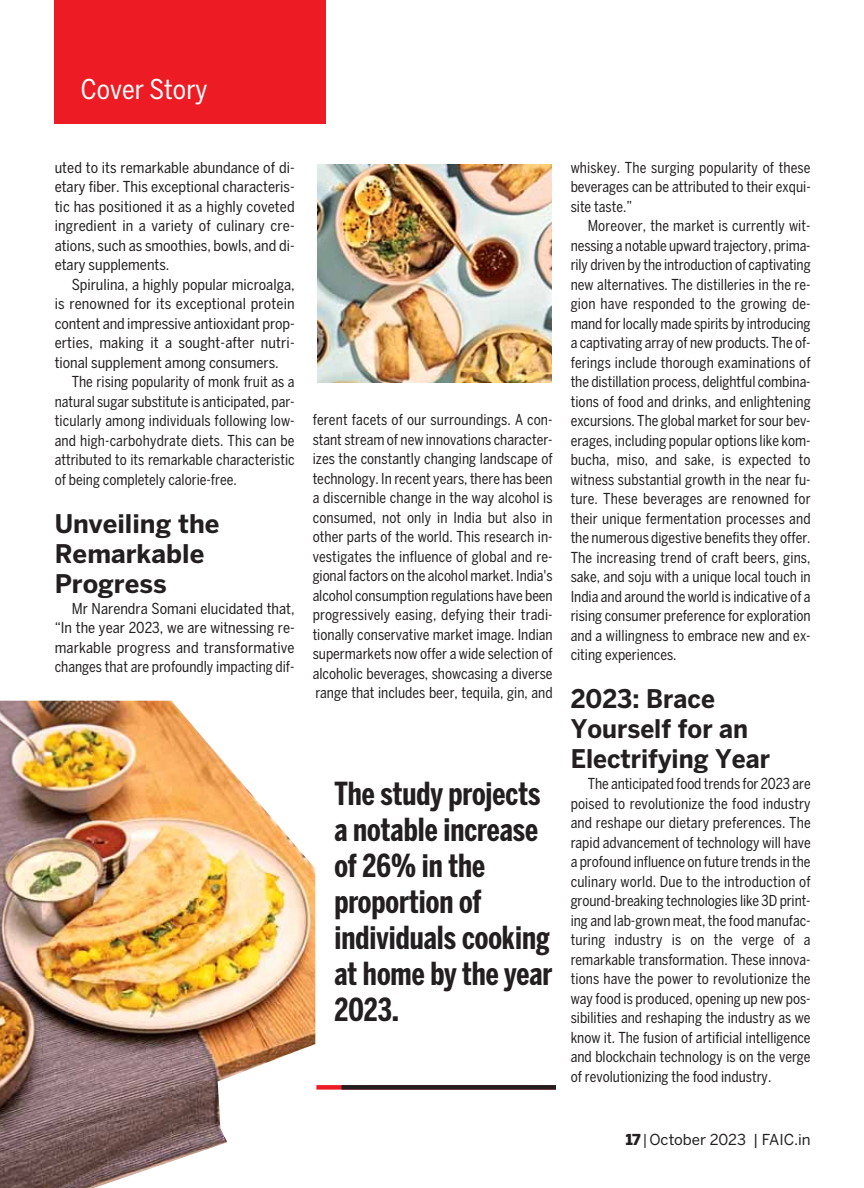
<style>
.page{position:relative;width:864px;height:1188px;background:#fff}
.page>*{position:absolute;margin:0;border:0;box-sizing:border-box;transform-origin:0 0}
.t1{font:700 31.5px/36px "Benton Sans Comp";color:#231f20}
.t2{font:condensed 27px "Benton Sans";color:#fff}
.t3{font:700 25.5px/30px "Benton Sans";color:#231f20;scale:.95 1}
.t4{font:700 25.5px/30px "Benton Sans";color:#231f20}
.t5{font:condensed 15px/19.5px "Benton Sans";color:#231f20;text-align:justify;scale:.95 1}
.t6{font:condensed 15px/19.5px "Benton Sans";color:#231f20;text-align:justify}
.t7{font:15px "Benton Sans";color:#231f20}
.s1{font-weight:900}
.s2{font-family:"Benton Sans Comp"}
</style>
<div class="page">
<div style="left:55px;top:0;width:271px;height:123px;background:#ed1c24"></div>
<img style="left:318px;top:165px;width:233px;height:218px">
<img style="left:0;top:701px;width:315px;height:487px">
<div style="left:316px;top:1085px;width:240px;height:5px;background:#ed1c24"></div>
<div style="left:342px;top:1085px;width:214px;height:5px;background:#231f20"></div>
<h2 class="t2" style="left:81px;top:80px;width:128px">Cover Story</h2>
<p class="t6" style="left:55px;top:159px;width:242px">uted to its remarkable abundance of di&shy;etary fiber. This exceptional characteris&shy;tic has positioned it as a highly coveted ingredient in a variety of culinary cre&shy;ations, such as smoothies, bowls, and di&shy;etary supplements.</p>
<p class="t6" style="left:55px;top:276px;width:241px;text-indent:17px">Spirulina, a highly popular microalga, is renowned for its exceptional protein content and impressive antioxidant prop&shy;erties, making it a sought-after nutri&shy;tional supplement among consumers.</p>
<p class="t5" style="left:55px;top:373px;width:254px;text-indent:17px">The rising popularity of monk fruit as a natural sugar substitute is anticipated, par&shy;ticularly among individuals following low&shy;and high-carbohydrate diets. This can be attributed to its remarkable characteristic of being completely calorie-free.</p>
<h3 class="t4" style="left:55px;top:511px;width:166px">Unveiling the<br>Remarkable<br>Progress</h3>
<p class="t6" style="left:55px;top:600px;width:241px;text-indent:17px">Mr Narendra Somani elucidated that, “In the year 2023, we are witnessing re&shy;markable progress and transformative changes that are profoundly impacting dif-</p>
<p class="t5" style="left:313px;top:411px;width:254px">ferent facets of our surroundings. A con&shy;stant stream of new innovations character&shy;izes the constantly changing landscape of technology. In recent years, there has been a discernible change in the way alcohol is consumed, not only in India but also in other parts of the world. This research in&shy;vestigates the influence of global and re&shy;gional factors on the alcohol market. India's alcohol consumption regulations have been progressively easing, defying their tradi&shy;tionally conservative market image. Indian supermarkets now offer a wide selection of alcoholic beverages, showcasing a diverse range that includes beer, tequila, gin, and</p>
<h1 class="t1" style="left:334px;top:777px;width:220px">The study projects a notable increase of 26% in the proportion of individuals cooking at home by the year<br>2023.</h1>
<p class="t5" style="left:571px;top:159px;width:254px">whiskey. The surging popularity of these beverages can be attributed to their exqui&shy;site taste.”</p>
<p class="t5" style="left:571px;top:217px;width:254px;text-indent:17px">Moreover, the market is currently wit&shy;nessing a notable upward trajectory, prima&shy;rily driven by the introduction of captivating new alternatives. The distilleries in the re&shy;gion have responded to the growing de&shy;mand for locally made spirits by introducing a captivating array of new products. The of&shy;ferings include thorough examinations of the distillation process, delightful combina&shy;tions of food and drinks, and enlightening excursions. The global market for sour bev&shy;erages, including popular options like kom&shy;bucha, miso, and sake, is expected to witness substantial growth in the near fu&shy;ture. These beverages are renowned for their unique fermentation processes and the numerous digestive benefits they offer.<br>The increasing trend of craft beers, gins, sake, and soju with a unique local touch in India and around the world is indicative of a rising consumer preference for exploration and a willingness to embrace new and ex&shy;citing experiences.</p>
<h3 class="t3" style="left:571px;top:686px;width:211px">2023: Brace<br>Yourself for an<br>Electrifying Year</h3>
<p class="t5" style="left:571px;top:775px;width:254px;text-indent:17px">The anticipated food trends for 2023 are poised to revolutionize the food industry and reshape our dietary preferences. The rapid advancement of technology will have a profound influence on future trends in the culinary world. Due to the introduction of ground-breaking technologies like 3D print&shy;ing and lab-grown meat, the food manufac&shy;turing industry is on the verge of a remarkable transformation. These innova&shy;tions have the power to revolutionize the way food is produced, opening up new pos&shy;sibilities and reshaping the industry as we know it. The fusion of artificial intelligence and blockchain technology is on the verge of revolutionizing the food industry.</p>
<p class="t7" style="left:626px;top:1131px;width:186px"><span class="s1">17</span> <span class="s2">|</span> October 2023 | FAIC.in</p>
</div>
